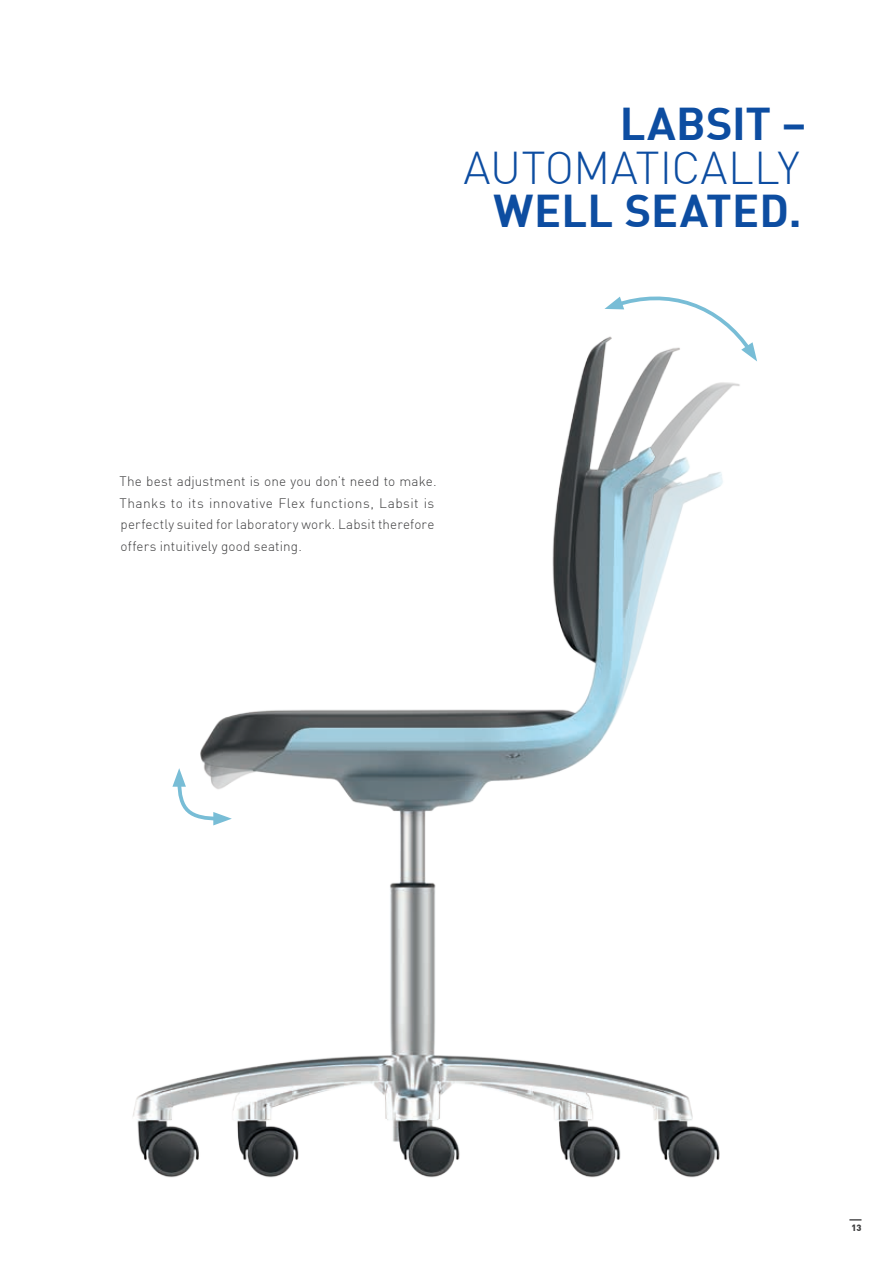
<style>
.page{position:relative;width:893px;height:1263px;background:#fff}
.page>*{position:absolute;margin:0;border:0;box-sizing:border-box;transform-origin:0 0}
.t1{font:700 45px "DIN";letter-spacing:.005em;color:#0d4da1}
.t2{font:300 45px "DIN";letter-spacing:-.01em;color:#0d4da1}
.t3{font:300 13.5px/21.6px "DIN";letter-spacing:.015em;color:#3e3e3f}
.t4{font:900 9px "DIN";color:#3e3e3f}
</style>
<div class="page">
<img style="left:133px;top:339px;width:729px;height:882px">
<svg style="left:604px;top:296px;width:153px;height:65px"></svg>
<svg style="left:172px;top:768px;width:60px;height:57px"></svg>
<svg style="left:849px;top:1219px;width:12px;height:1px"></svg>
<h1 class="t1" style="left:620px;top:95px;width:188px">LABSIT –</h1>
<h1 class="t2" style="left:464px;top:140px;width:337px">AUTOMATICALLY</h1>
<h1 class="t1" style="left:493px;top:181px;width:310px">WELL SEATED.</h1>
<p class="t3" style="left:119px;top:470px;width:319px">The best adjustment is one you don’t need to make.<br>Thanks to its innovative Flex functions, Labsit is perfectly suited for laboratory work. Labsit therefore offers intuitively good seating.</p>
<p class="t4" style="left:851px;top:1221px;width:12px">13</p>
</div>
